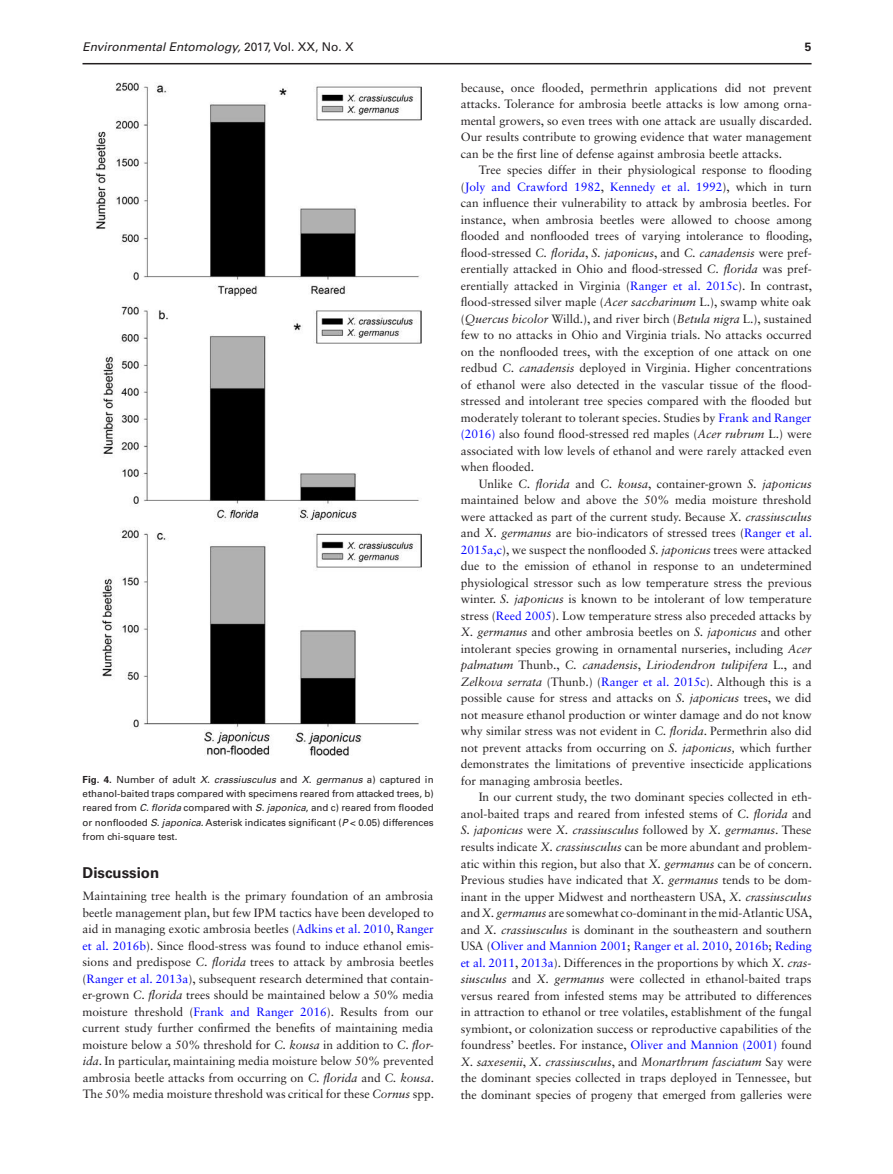
<style>
.page{position:relative;width:893px;height:1174px;background:#fff}
.page>*{position:absolute;margin:0;border:0;box-sizing:border-box;transform-origin:0 0}
.t1{font:700 15px "Univers LT Std";color:#231f20}
.t2{font:12px/16.5px "Sabon LT Std";color:#231f20;text-align:justify}
.t3{font:italic 12px "Univers LT Std";color:#231f20}
.t4{font:700 12px "Univers LT Std";color:#231f20}
.t5{font:9.75px/14.2px "Univers LT Std";color:#231f20;text-align:justify}
.s1{font-style:normal}
.s2{font-weight:700}
.s3{font-style:italic}
.s4{color:#00f}
</style>
<div class="page">
<img style="left:95px;top:82px;width:326px;height:674px">
<hr style="left:82px;top:63px;width:729px;height:1px;background:#231f20">
<p class="t3" style="left:82px;top:40px;width:273px">Environmental Entomology, <span class="s1">2017, Vol. XX, No. X</span></p>
<p class="t4" style="left:805px;top:40px;width:8px">5</p>
<p class="t5" style="left:83px;top:772px;width:352px"><span class="s2">Fig. 4.</span> Number of adult <span class="s3">X. crassiusculus</span> and <span class="s3">X. germanus</span> a) captured in ethanol-baited traps compared with specimens reared from attacked trees, b) reared from <span class="s3">C. florida</span> compared with <span class="s3">S. japonica</span>, and c) reared from flooded or nonflooded <span class="s3">S. japonica.</span> Asterisk indicates significant (<span class="s3">P</span> &lt; 0.05) differences from chi-square test.</p>
<p class="t1" style="left:83px;top:863px;width:78px">Discussion</p>
<p class="t2" style="left:83px;top:887px;width:353px">Maintaining tree health is the primary foundation of an ambrosia beetle management plan, but few IPM tactics have been developed to aid in managing exotic ambrosia beetles (<span class="s4">Adkins et al. 2010</span>, <span class="s4">Ranger et al. 2016b</span>). Since flood-stress was found to induce ethanol emis&shy;sions and predispose <span class="s3">C. florida</span> trees to attack by ambrosia beetles (<span class="s4">Ranger et al. 2013a</span>), subsequent research determined that contain&shy;er-grown <span class="s3">C. florida</span> trees should be maintained below a 50% media moisture threshold (<span class="s4">Frank and Ranger 2016</span>). Results from our current study further confirmed the benefits of maintaining media moisture below a 50% threshold for <span class="s3">C. kousa</span> in addition to <span class="s3">C. flor&shy;ida</span>. In particular, maintaining media moisture below 50% prevented ambrosia beetle attacks from occurring on <span class="s3">C. florida</span> and <span class="s3">C. kousa</span>.<br>The 50% media moisture threshold was critical for these <span class="s3">Cornus</span> spp.</p>
<p class="t2" style="left:461px;top:79px;width:353px">because, once flooded, permethrin applications did not prevent attacks. Tolerance for ambrosia beetle attacks is low among orna&shy;mental growers, so even trees with one attack are usually discarded.<br>Our results contribute to growing evidence that water management can be the first line of defense against ambrosia beetle attacks.</p>
<p class="t2" style="left:461px;top:162px;width:353px;text-indent:18px">Tree species differ in their physiological response to flooding (<span class="s4">Joly and Crawford 1982</span>, <span class="s4">Kennedy et al. 1992</span>), which in turn can influence their vulnerability to attack by ambrosia beetles. For instance, when ambrosia beetles were allowed to choose among flooded and nonflooded trees of varying intolerance to flooding, flood-stressed <span class="s3">C. florida</span>, <span class="s3">S. japonicus</span>, and <span class="s3">C. canadensis</span> were pref&shy;erentially attacked in Ohio and flood-stressed <span class="s3">C. florida</span> was pref&shy;erentially attacked in Virginia (<span class="s4">Ranger et al. 2015c</span>). In contrast, flood-stressed silver maple (<span class="s3">Acer saccharinum</span> L.), swamp white oak (<span class="s3">Quercus bicolor</span> Willd.), and river birch (<span class="s3">Betula nigra</span> L.), sustained few to no attacks in Ohio and Virginia trials. No attacks occurred on the nonflooded trees, with the exception of one attack on one redbud <span class="s3">C. canadensis</span> deployed in Virginia. Higher concentrations of ethanol were also detected in the vascular tissue of the flood&shy;stressed and intolerant tree species compared with the flooded but moderately tolerant to tolerant species. Studies by <span class="s4">Frank and Ranger (2016)</span> also found flood-stressed red maples (<span class="s3">Acer rubrum</span> L.) were associated with low levels of ethanol and were rarely attacked even when flooded.</p>
<p class="t2" style="left:461px;top:475px;width:353px;text-indent:18px">Unlike <span class="s3">C. florida</span> and <span class="s3">C. kousa</span>, container-grown <span class="s3">S. japonicus </span>maintained below and above the 50% media moisture threshold were attacked as part of the current study. Because <span class="s3">X. crassiusculus </span>and <span class="s3">X. germanus</span> are bio-indicators of stressed trees (<span class="s4">Ranger et al.<br>2015a,c</span>), we suspect the nonflooded <span class="s3">S. japonicus</span> trees were attacked due to the emission of ethanol in response to an undetermined physiological stressor such as low temperature stress the previous winter. <span class="s3">S. japonicus</span> is known to be intolerant of low temperature stress (<span class="s4">Reed 2005</span>). Low temperature stress also preceded attacks by <span class="s3">X. germanus</span> and other ambrosia beetles on <span class="s3">S. japonicus</span> and other intolerant species growing in ornamental nurseries, including <span class="s3">Acer palmatum</span> Thunb., <span class="s3">C. canadensis</span>, <span class="s3">Liriodendron tulipifera</span> L., and <span class="s3">Zelkova serrata</span> (Thunb.) (<span class="s4">Ranger et al. 2015c</span>). Although this is a possible cause for stress and attacks on <span class="s3">S. japonicus</span> trees, we did not measure ethanol production or winter damage and do not know why similar stress was not evident in <span class="s3">C. florida</span>. Permethrin also did not prevent attacks from occurring on <span class="s3">S. japonicus,</span> which further demonstrates the limitations of preventive insecticide applications for managing ambrosia beetles.</p>
<p class="t2" style="left:461px;top:789px;width:353px;text-indent:18px">In our current study, the two dominant species collected in eth&shy;anol-baited traps and reared from infested stems of <span class="s3">C. florida</span> and <span class="s3">S. japonicus</span> were <span class="s3">X. crassiusculus</span> followed by <span class="s3">X. germanus</span>. These results indicate <span class="s3">X. crassiusculus</span> can be more abundant and problem&shy;atic within this region, but also that <span class="s3">X. germanus</span> can be of concern.<br>Previous studies have indicated that <span class="s3">X. germanus</span> tends to be dom&shy;inant in the upper Midwest and northeastern USA, <span class="s3">X. crassiusculus </span>and <span class="s3">X. germanus</span> are somewhat co-dominant in the mid-Atlantic USA, and <span class="s3">X. crassiusculus</span> is dominant in the southeastern and southern USA (<span class="s4">Oliver and Mannion 2001</span>; <span class="s4">Ranger et al. 2010</span>, <span class="s4">2016b</span>; <span class="s4">Reding et al. 2011</span>, <span class="s4">2013a</span>). Differences in the proportions by which <span class="s3">X. cras&shy;siusculus</span> and <span class="s3">X. germanus</span> were collected in ethanol-baited traps versus reared from infested stems may be attributed to differences in attraction to ethanol or tree volatiles, establishment of the fungal symbiont, or colonization success or reproductive capabilities of the foundress’ beetles. For instance, <span class="s4">Oliver and Mannion (2001)</span> found <span class="s3">X. saxesenii</span>, <span class="s3">X. crassiusculus</span>, and <span class="s3">Monarthrum fasciatum</span> Say were the dominant species collected in traps deployed in Tennessee, but the dominant species of progeny that emerged from galleries were</p>
</div>
